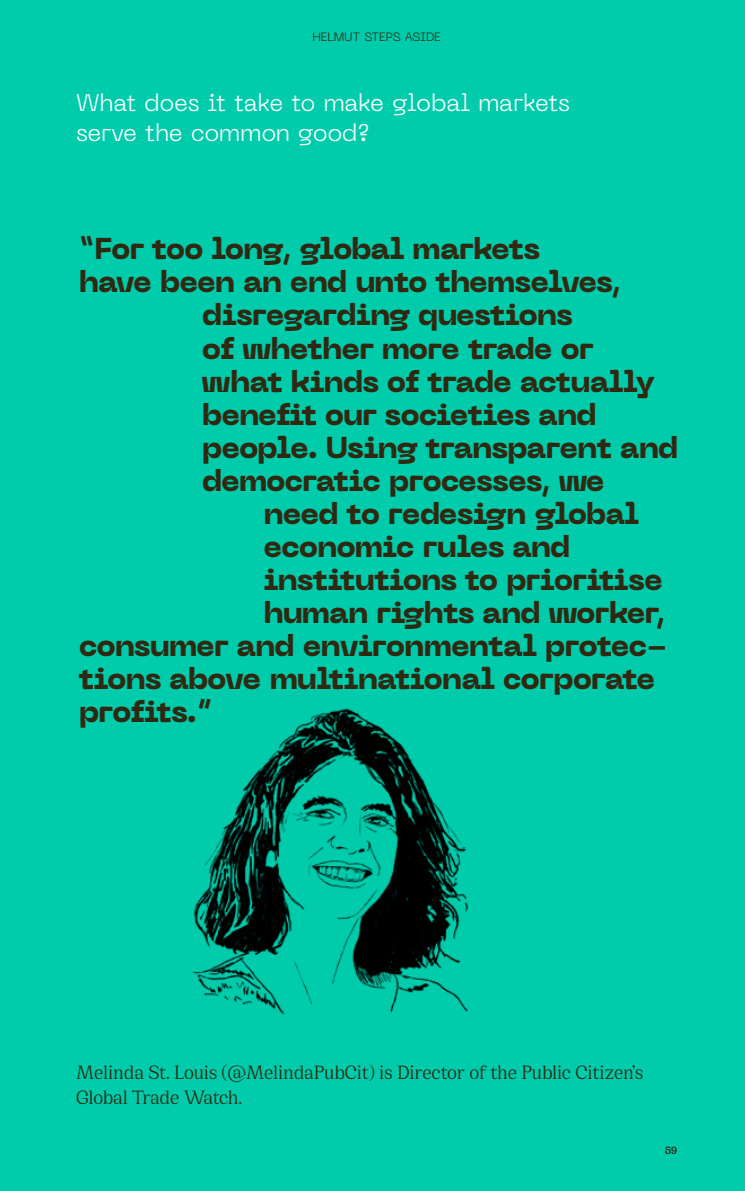
<style>
.page{position:relative;width:745px;height:1191px;background:#fff}
.page>*{position:absolute;margin:0;border:0;box-sizing:border-box;transform-origin:0 0}
.t1{font:800 30px "PP Neue Machina";letter-spacing:-.04em;color:#2f2912}
.t2{font:300 24px/30px "PP Neue Machina";letter-spacing:-.01em;color:#fff}
.t3{font:21px/24.8px "PP Cirka";letter-spacing:-.01em;color:#2f2912}
.t4{font:300 12px "PP Neue Machina";letter-spacing:-.01em;color:#2f2912}
.t5{font:500 11.25px "PP Cirka";color:#2f2912}
</style>
<div class="page">
<div style="left:0;top:0;width:744px;height:1191px;background:#00ccac"></div>
<img style="left:192px;top:708px;width:276px;height:307px">
<p class="t4" style="left:312px;top:29px;width:130px">HELMUT STEPS ASIDE</p>
<p class="t2" style="left:76px;top:87px;width:495px">What does it take to make global markets serve the common good?</p>
<p class="t1" style="left:79px;top:229px;width:462px">“For too long, global markets</p>
<p class="t1" style="left:79px;top:262px;width:543px">have been an end unto themselves,</p>
<p class="t1" style="left:202px;top:295px;width:372px">disregarding questions</p>
<p class="t1" style="left:202px;top:328px;width:393px">of whether more trade or</p>
<p class="t1" style="left:202px;top:361px;width:454px">what kinds of trade actually</p>
<p class="t1" style="left:202px;top:394px;width:396px">benefit our societies and</p>
<p class="t1" style="left:202px;top:427px;width:478px">people. Using transparent and</p>
<p class="t1" style="left:202px;top:460px;width:404px">democratic processes, we</p>
<p class="t1" style="left:263px;top:493px;width:377px">need to redesign global</p>
<p class="t1" style="left:263px;top:526px;width:308px">economic rules and</p>
<p class="t1" style="left:263px;top:559px;width:401px">institutions to prioritise</p>
<p class="t1" style="left:263px;top:592px;width:403px">human rights and worker,</p>
<p class="t1" style="left:79px;top:625px;width:589px">consumer and environmental protec-</p>
<h2 class="t1" style="left:79px;top:658px;width:578px">tions above multinational corporate</h2>
<p class="t1" style="left:79px;top:691px;width:136px">profits.”</p>
<p class="t3" style="left:76px;top:1060px;width:568px">Melinda St. Louis (@MelindaPubCit) is Director of the Public Citizen’s<br>Global Trade Watch.</p>
<p class="t5" style="left:664px;top:1144px;width:13px">59</p>
</div>
